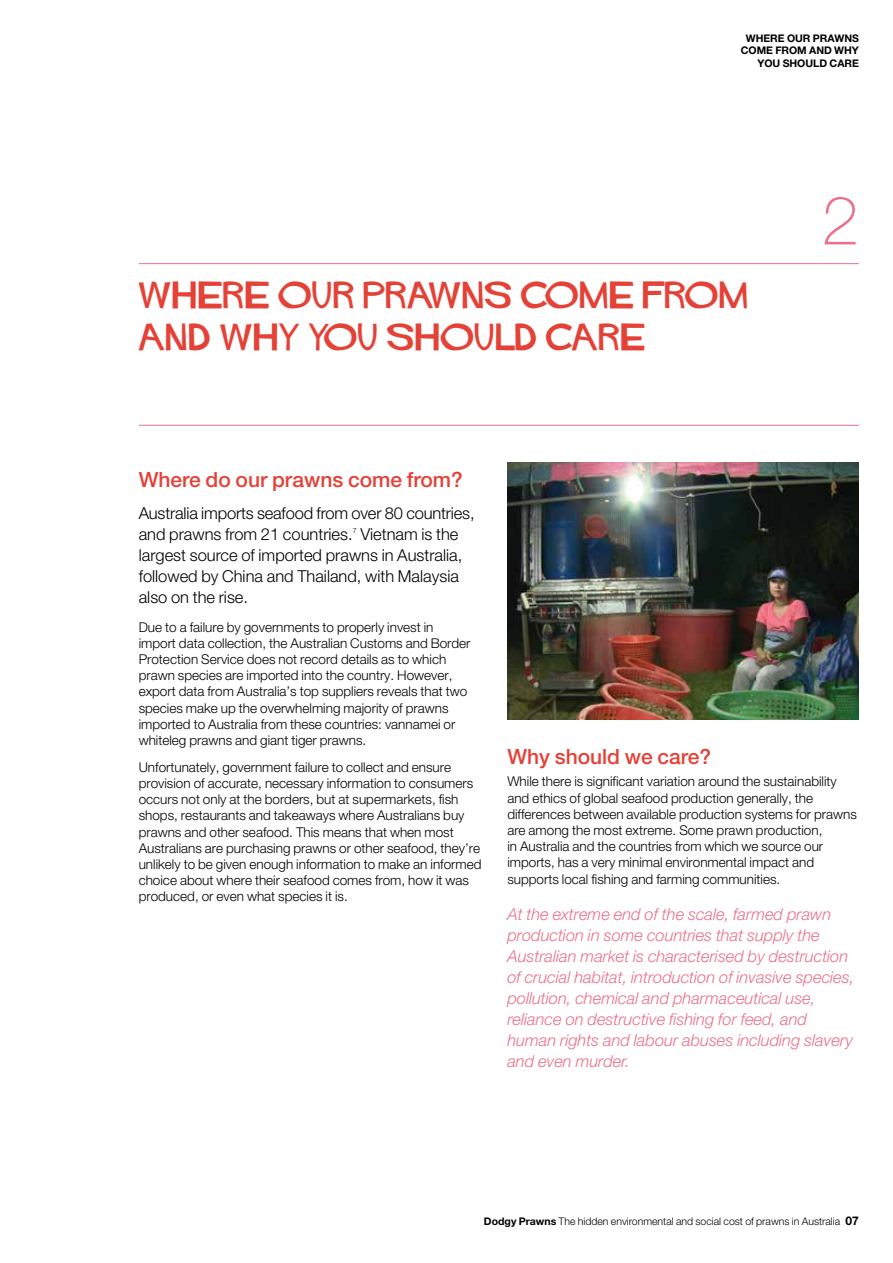
<style>
.page{position:relative;width:893px;height:1263px;background:#fff}
.page>*{position:absolute;margin:0;border:0;box-sizing:border-box;transform-origin:0 0}
.t1{font:100 67.5px "Helvetica Neue LT Std";color:#eb7089}
.t2{font:27px/42px "HITCHCOCK";letter-spacing:.03em;color:#e44237}
.t3{font:500 21px "Helvetica Neue LT Std";color:#e44237}
.t4{font:italic 300 16.5px/21px "Helvetica Neue LT Std";color:#eb7089}
.t5{font:300 16.5px/21px "Helvetica Neue LT Std";color:#000}
.t6{font:300 13.5px/16.2px "Helvetica Neue LT Std";color:#000}
.t7{font:300 10.5px "Helvetica Neue LT Std";color:#000}
.t8{font:700 10.5px/12.6px "Helvetica Neue LT Std";color:#000;text-align:right}
.t9{font:300 7.2px "Helvetica Neue LT Std";color:#000}
.s1{font-weight:700}
.s2{font-weight:700;font-size:12px}
</style>
<div class="page">
<hr style="left:139px;top:425px;width:720px;height:1px;background:#eb7089">
<hr style="left:139px;top:263px;width:720px;height:1px;background:#eb7089">
<img style="left:507px;top:462px;width:352px;height:257px">
<p class="t8" style="left:741px;top:31px;width:120px">WHERE OUR PRAWNS<br>COME FROM AND WHY<br>YOU SHOULD CARE</p>
<h2 class="t2" style="left:139px;top:274px;width:612px">WHERE OUR PRAWNS COME FROM<br>AND WHY YOU SHOULD CARE</h2>
<h1 class="t1" style="left:821px;top:182px;width:39px">2</h1>
<h3 class="t3" style="left:139px;top:467px;width:326px">Where do our prawns come from?</h3>
<p class="t5" style="left:139px;top:502px;width:337px">Australia imports seafood from over 80 countries, and prawns from 21 countries.</p>
<p class="t9" style="left:353px;top:526px;width:6px">7</p>
<p class="t5" style="left:139px;top:523px;width:325px;text-indent:222px">Vietnam is the largest source of imported prawns in Australia, followed by China and Thailand, with Malaysia also on the rise.</p>
<p class="t6" style="left:139px;top:618px;width:333px">Due to a failure by governments to properly invest in import data collection, the Australian Customs and Border Protection Service does not record details as to which prawn species are imported into the country. However, export data from Australia’s top suppliers reveals that two species make up the overwhelming majority of prawns imported to Australia from these countries: vannamei or whiteleg prawns and giant tiger prawns.</p>
<p class="t6" style="left:139px;top:759px;width:344px">Unfortunately, government failure to collect and ensure provision of accurate, necessary information to consumers occurs not only at the borders, but at supermarkets, fish shops, restaurants and takeaways where Australians buy prawns and other seafood. This means that when most Australians are purchasing prawns or other seafood, they’re unlikely to be given enough information to make an informed choice about where their seafood comes from, how it was produced, or even what species it is.</p>
<h3 class="t3" style="left:507px;top:744px;width:205px">Why should we care?</h3>
<p class="t6" style="left:507px;top:773px;width:351px">While there is significant variation around the sustainability and ethics of global seafood production generally, the differences between available production systems for prawns are among the most extreme. Some prawn production,<br>in Australia and the countries from which we source our imports, has a very minimal environmental impact and supports local fishing and farming communities.</p>
<p class="t4" style="left:507px;top:903px;width:348px">At the extreme end of the scale, farmed prawn production in some countries that supply the Australian market is characterised by destruction of crucial habitat, introduction of invasive species, pollution, chemical and pharmaceutical use, reliance on destructive fishing for feed, and human rights and labour abuses including slavery and even murder.</p>
<p class="t7" style="left:484px;top:1214px;width:376px"><span class="s1">Dodgy Prawns</span> The hidden environmental and social cost of prawns in Australia <span class="s2">07</span></p>
</div>
